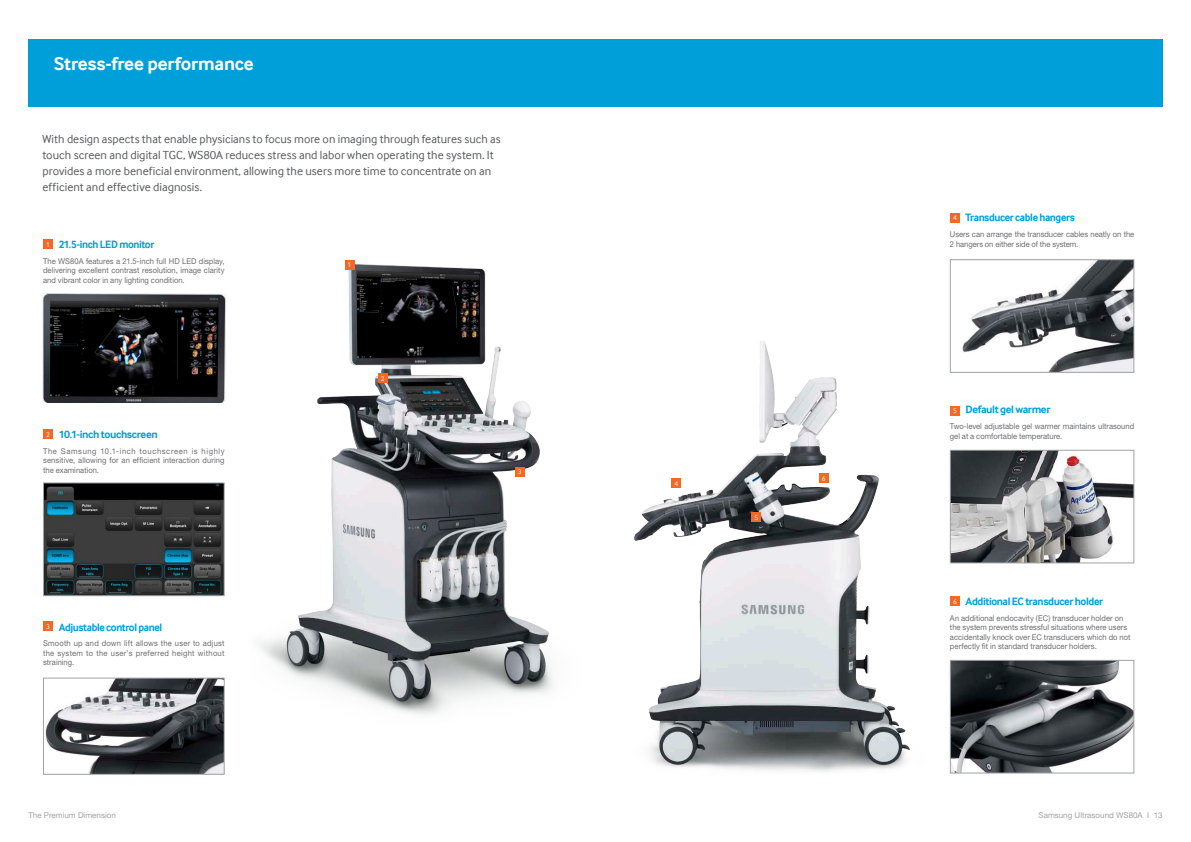
<style>
.page{position:relative;width:1191px;height:842px;background:#fff}
.page>*{position:absolute;margin:0;border:0;box-sizing:border-box;transform-origin:0 0}
.t1{font:700 19px "Samsung Inter Face";letter-spacing:-.01em;color:#fff}
.t2{font:12px/16px "Samsung Inter Face";color:#57585a}
.t3{font:700 11px "Samsung Inter Face";letter-spacing:-.035em;color:#009fda}
.t4{font:700 11px "Samsung Inter Face";letter-spacing:-.035em;color:#009fda;scale:.95 1}
.t5{font:8px/9.5px "Helvetica Neue";color:#6c6d70;scale:.95 1}
.t6{font:8px "Helvetica Neue LT";color:#a1a3a6}
.t7{font:7px "Samsung Inter Face";color:#fff}
</style>
<div class="page">
<div style="left:28px;top:40px;width:1134px;height:67px;background:#009fda"></div>
<svg style="left:949px;top:449px;width:185px;height:115px"></svg>
<svg style="left:43px;top:482px;width:182px;height:114px"></svg>
<div style="left:43px;top:621px;width:10px;height:10px;background:#f36827"></div>
<div style="left:43px;top:429px;width:10px;height:10px;background:#f36827"></div>
<img style="left:43px;top:293px;width:183px;height:110px">
<svg style="left:949px;top:660px;width:185px;height:114px"></svg>
<div style="left:950px;top:406px;width:10px;height:10px;background:#f36827"></div>
<div style="left:950px;top:596px;width:10px;height:10px;background:#f36827"></div>
<svg style="left:949px;top:259px;width:185px;height:114px"></svg>
<div style="left:950px;top:213px;width:10px;height:10px;background:#f36827"></div>
<svg style="left:43px;top:677px;width:182px;height:98px"></svg>
<div style="left:43px;top:239px;width:10px;height:10px;background:#f36827"></div>
<img style="left:634px;top:341px;width:276px;height:431px">
<div style="left:751px;top:512px;width:10px;height:10px;background:#f36827"></div>
<div style="left:819px;top:473px;width:9px;height:10px;background:#f36827"></div>
<div style="left:671px;top:478px;width:10px;height:10px;background:#f36827"></div>
<img style="left:260px;top:260px;width:293px;height:455px">
<div style="left:515px;top:467px;width:10px;height:10px;background:#f36827"></div>
<div style="left:378px;top:373px;width:10px;height:10px;background:#f36827"></div>
<div style="left:344px;top:260px;width:10px;height:10px;background:#f36827"></div>
<h1 class="t1" style="left:54px;top:52px;width:201px">Stress-free performance</h1>
<p class="t2" style="left:43px;top:131px;width:459px">With design aspects that enable physicians to focus more on imaging through features such as touch screen and digital TGC, WS80A reduces stress and labor when operating the system. It provides a more beneficial environment, allowing the users more time to concentrate on an efficient and effective diagnosis.</p>
<h3 class="t4" style="left:59px;top:238px;width:102px">21.5-inch LED monitor</h3>
<p class="t5" style="left:43px;top:256px;width:192px;text-align:justify">The WS80A features a 21.5-inch full HD LED display, delivering excellent contrast resolution, image clarity and vibrant color in any lighting condition.</p>
<p class="t7" style="left:46px;top:240px;width:5px">1</p>
<p class="t7" style="left:347px;top:261px;width:5px">1</p>
<h3 class="t3" style="left:59px;top:428px;width:101px">10.1-inch touchscreen</h3>
<p class="t5" style="left:43px;top:446px;width:192px;text-align:justify">The Samsung 10.1-inch touchscreen is highly sensitive, allowing for an efficient interaction during the examination.</p>
<p class="t7" style="left:46px;top:430px;width:5px">2</p>
<p class="t7" style="left:381px;top:375px;width:5px">2</p>
<p class="t7" style="left:518px;top:468px;width:5px">3</p>
<h3 class="t4" style="left:59px;top:620px;width:110px">Adjustable control panel</h3>
<p class="t5" style="left:43px;top:639px;width:192px;text-align:justify">Smooth up and down lift allows the user to adjust the system to the user’s preferred height without straining.</p>
<p class="t7" style="left:46px;top:622px;width:5px">3</p>
<p class="t7" style="left:674px;top:479px;width:5px">4</p>
<p class="t7" style="left:754px;top:513px;width:5px">5</p>
<p class="t7" style="left:822px;top:474px;width:5px">6</p>
<h3 class="t4" style="left:965px;top:211px;width:116px">Transducer cable hangers</h3>
<p class="t5" style="left:950px;top:229px;width:195px">Users can arrange the transducer cables neatly on the<br>2 hangers on either side of the system.</p>
<p class="t7" style="left:953px;top:214px;width:5px">4</p>
<h3 class="t3" style="left:965px;top:403px;width:86px">Default gel warmer</h3>
<p class="t5" style="left:950px;top:421px;width:195px">Two-level adjustable gel warmer maintains ultrasound gel at a comfortable temperature.</p>
<p class="t7" style="left:953px;top:407px;width:5px">5</p>
<h3 class="t3" style="left:965px;top:595px;width:139px">Additional EC transducer holder</h3>
<p class="t5" style="left:950px;top:613px;width:192px">An additional endocavity (EC) transducer holder on the system prevents stressful situations where users accidentally knock over EC transducers which do not perfectly fit in standard transducer holders.</p>
<p class="t7" style="left:953px;top:597px;width:5px">6</p>
<p class="t6" style="left:28px;top:811px;width:89px">The Premium Dimension</p>
<p class="t6" style="left:1038px;top:811px;width:126px">Samsung Ultrasound WS80A I 13</p>
</div>
